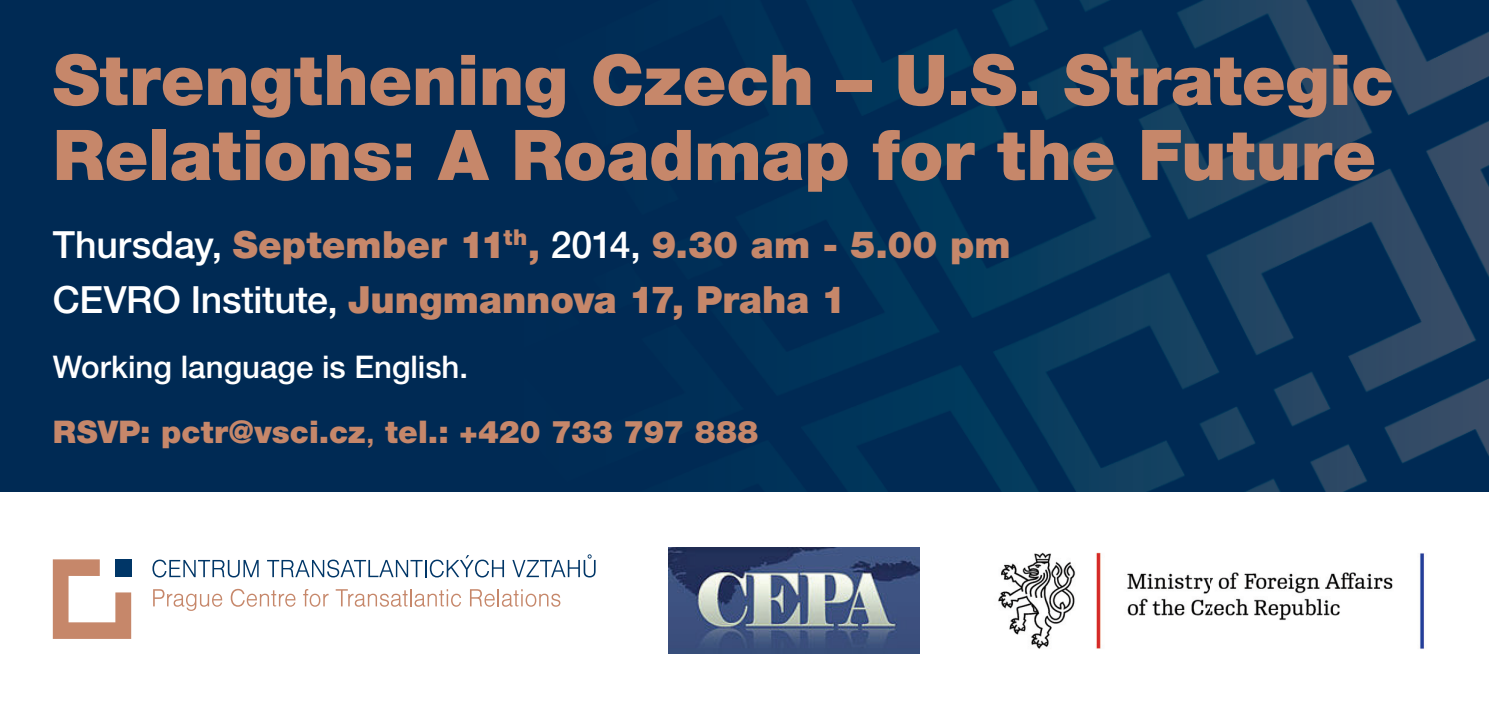
<style>
.page{position:relative;width:1489px;height:709px;background:#fff}
.page>*{position:absolute;margin:0;border:0;box-sizing:border-box;transform-origin:0 0}
.t1{font:900 70px/75px "Helvetica Neue LT Pro";letter-spacing:-.005em;color:#c6876a}
.t2{font:900 37.5px/55px "Helvetica Neue LT Pro";color:#c6876a}
.t3{font:900 31.25px/65px "Helvetica Neue LT Pro";letter-spacing:.005em;color:#c6876a}
.s1{font-weight:500;color:#fff}
.s2{font-weight:500}
</style>
<div class="page">
<img style="left:0;top:0;width:1488px;height:492px">
<svg style="left:53px;top:559px;width:78px;height:80px"></svg>
<svg style="left:153px;top:589px;width:69px;height:22px"></svg>
<svg style="left:231px;top:589px;width:64px;height:17px"></svg>
<svg style="left:303px;top:589px;width:25px;height:17px"></svg>
<svg style="left:336px;top:589px;width:125px;height:17px"></svg>
<svg style="left:470px;top:589px;width:90px;height:17px"></svg>
<svg style="left:152px;top:559px;width:106px;height:18px"></svg>
<svg style="left:267px;top:555px;width:237px;height:22px"></svg>
<svg style="left:512px;top:554px;width:83px;height:23px"></svg>
<div style="left:115px;top:559px;width:16px;height:17px;background:#003667"></div>
<img style="left:668px;top:547px;width:251px;height:106px">
<img style="left:998px;top:552px;width:426px;height:97px">
<h1 class="t1" style="left:53px;top:49px;width:1342px">Strengthening Czech – U.S. Strategic<br>Relations: A Roadmap for the Future</h1>
<p class="t2" style="left:53px;top:220px;width:959px"><span class="s1">Thursday,</span> September 11<sup>th</sup>, <span class="s1">2014,</span> 9.30 am - 5.00 pm<br><span class="s1">CEVRO Institute,</span> Jungmannova 17, Praha 1</p>
<p class="t3" style="left:53px;top:336px;width:707px"><span class="s1">Working language is English.<br></span>RSVP: pctr@vsci.cz<span class="s2">,</span> tel.: +420 733 797 888</p>
</div>
